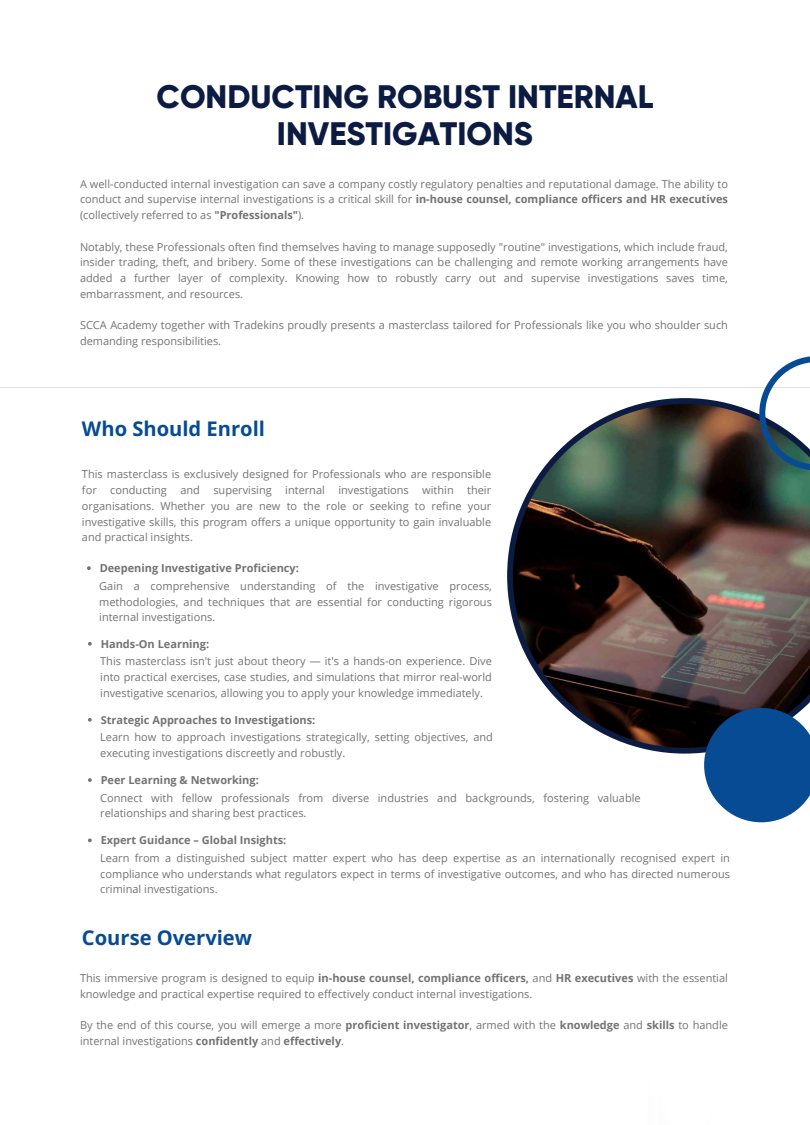
<style>
.page{position:relative;width:810px;height:1125px;background:#fff}
.page>*{position:absolute;margin:0;border:0;box-sizing:border-box;transform-origin:0 0}
.t1{font:800 32.5px/36.8px "Gilroy";color:#0c1b42;text-align:center}
.t2{font:700 20.2px "Open Sans";color:#064b93}
.t3{font:11px/15.8px "Open Sans";color:#737373;text-align:justify}
.t4{font:700 11px "Open Sans";color:#737373}
.s1{font-weight:700}
</style>
<div class="page">
<hr style="left:0;top:387px;width:810px;height:1px;background:#2f3b69">
<svg style="left:87px;top:566px;width:4px;height:4px"></svg>
<svg style="left:88px;top:642px;width:4px;height:4px"></svg>
<svg style="left:88px;top:718px;width:4px;height:4px"></svg>
<svg style="left:88px;top:778px;width:4px;height:4px"></svg>
<svg style="left:88px;top:838px;width:4px;height:4px"></svg>
<svg style="left:507px;top:398px;width:223px;height:356px"></svg>
<img style="left:513px;top:404px;width:297px;height:344px">
<svg style="left:704px;top:708px;width:106px;height:114px;background:#215995"></svg>
<svg style="left:759px;top:356px;width:51px;height:114px"></svg>
<p class="t1" style="left:157px;top:79px;width:498px">CONDUCTING ROBUST INTERNAL<br>INVESTIGATIONS</p>
<p class="t3" style="left:80px;top:175px;width:649px">A well-conducted internal investigation can save a company costly regulatory penalties and reputational damage. The ability to conduct and supervise internal investigations is a critical skill for <span class="s1">in-house counsel, compliance officers and HR executives </span>(collectively referred to as <span class="s1">"Professionals"</span>).</p>
<p class="t3" style="left:80px;top:238px;width:649px">Notably, these Professionals often find themselves having to manage supposedly "routine" investigations, which include fraud, insider trading, theft, and bribery. Some of these investigations can be challenging and remote working arrangements have added a further layer of complexity. Knowing how to robustly carry out and supervise investigations saves time, embarrassment, and resources.</p>
<p class="t3" style="left:80px;top:317px;width:649px">SCCA Academy together with Tradekins proudly presents a masterclass tailored for Professionals like you who shoulder such demanding responsibilities.</p>
<p class="t2" style="left:82px;top:415px;width:185px">Who Should Enroll</p>
<p class="t3" style="left:82px;top:466px;width:411px">This masterclass is exclusively designed for Professionals who are responsible for conducting and supervising internal investigations within their organisations. Whether you are new to the role or seeking to refine your investigative skills, this program offers a unique opportunity to gain invaluable and practical insights.</p>
<p class="t4" style="left:100px;top:561px;width:201px">Deepening Investigative Proficiency:</p>
<p class="t3" style="left:99px;top:578px;width:394px">Gain a comprehensive understanding of the investigative process, methodologies, and techniques that are essential for conducting rigorous internal investigations.</p>
<p class="t4" style="left:101px;top:636px;width:110px">Hands-On Learning:</p>
<p class="t3" style="left:100px;top:653px;width:393px">This masterclass isn't just about theory — it's a hands-on experience. Dive into practical exercises, case studies, and simulations that mirror real-world investigative scenarios, allowing you to apply your knowledge immediately.</p>
<p class="t4" style="left:101px;top:712px;width:216px">Strategic Approaches to Investigations:</p>
<p class="t3" style="left:100px;top:729px;width:394px">Learn how to approach investigations strategically, setting objectives, and executing investigations discreetly and robustly.</p>
<p class="t4" style="left:101px;top:772px;width:160px">Peer Learning &amp; Networking:</p>
<p class="t3" style="left:100px;top:790px;width:542px">Connect with fellow professionals from diverse industries and backgrounds, fostering valuable relationships and sharing best practices.</p>
<p class="t4" style="left:101px;top:833px;width:187px">Expert Guidance – Global Insights:</p>
<p class="t3" style="left:100px;top:850px;width:631px">Learn from a distinguished subject matter expert who has deep expertise as an internationally recognised expert in compliance who understands what regulators expect in terms of investigative outcomes, and who has directed numerous criminal investigations.</p>
<p class="t2" style="left:82px;top:923px;width:172px">Course Overview</p>
<p class="t3" style="left:80px;top:970px;width:649px">This immersive program is designed to equip <span class="s1">in-house counsel, compliance officers,</span> and <span class="s1">HR executives</span> with the essential knowledge and practical expertise required to effectively conduct internal investigations.</p>
<p class="t3" style="left:80px;top:1017px;width:649px">By the end of this course, you will emerge a more <span class="s1">proficient investigator</span>, armed with the <span class="s1">knowledge</span> and <span class="s1">skills</span> to handle internal investigations <span class="s1">confidently</span> and <span class="s1">effectively</span>.</p>
</div>
